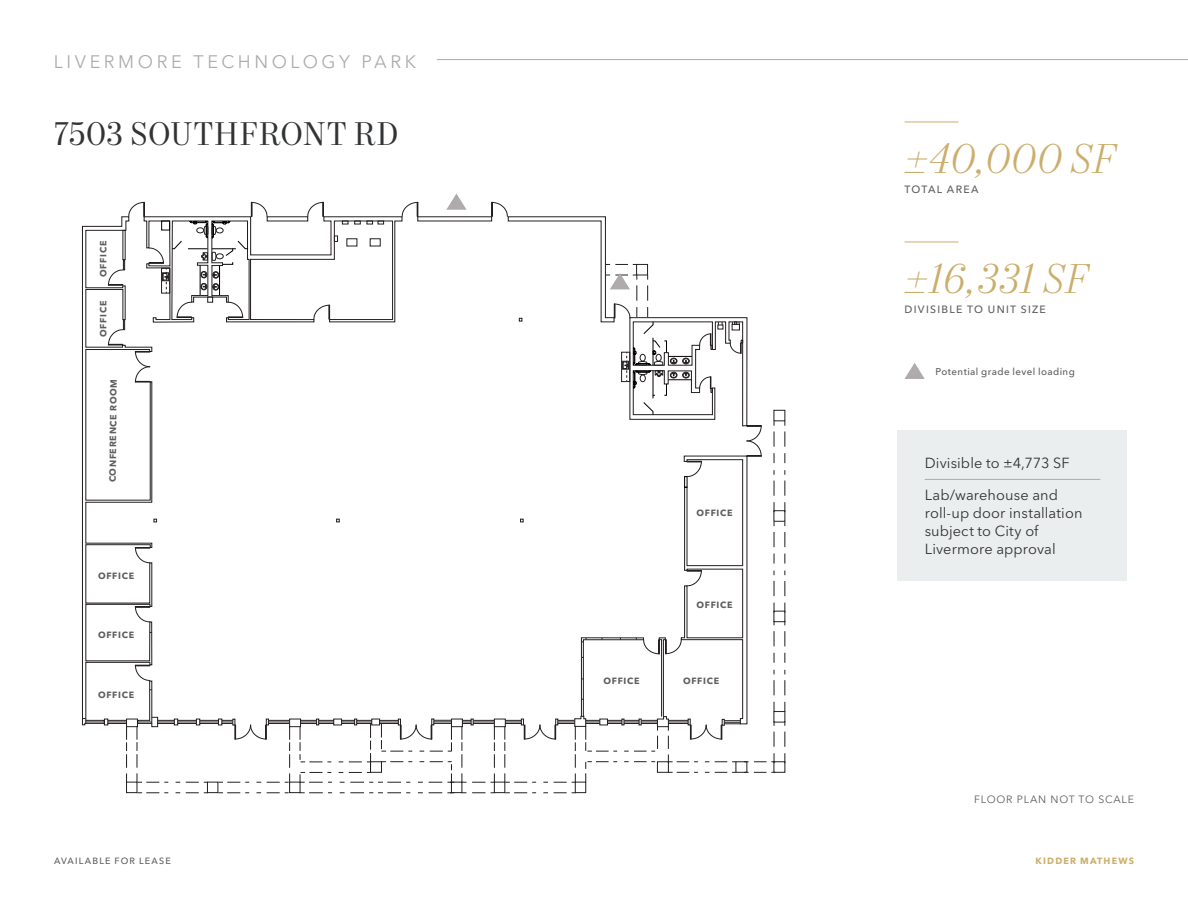
<style>
.page{position:relative;width:1188px;height:918px;background:#fff}
.page>*{position:absolute;margin:0;border:0;box-sizing:border-box;transform-origin:0 0}
.t1{font:italic 300 42px "Mort Modern 07";letter-spacing:-.005em;color:#cbae6c}
.t2{font:33px "Mort Modern 08";color:#323335}
.t3{font:18px "Avenir Next LT Pro";letter-spacing:.2em;color:#afabac}
.t4{font:14.55px/18px "Avenir Next LT Pro";letter-spacing:.005em;color:#323335}
.t5{font:500 10.5px "Avenir Next LT Pro";letter-spacing:.125em;color:#5f5d5e}
.t6{font:10.5px "Avenir Next LT Pro";letter-spacing:.08em;color:#5f5d5e}
.t7{font:500 9.75px "Avenir Next LT Pro";letter-spacing:.04em;color:#5f5d5e}
.t8{font:700 9px "Avenir Next LT Pro";letter-spacing:.08em;color:#5f5d5e}
.t9{font:500 9px "Avenir Next LT Pro";letter-spacing:.13em;color:#5f5d5e}
.t10{font:700 9px "Avenir Next LT Pro";letter-spacing:.13em;color:#cbae6c}
</style>
<div class="page">
<div style="left:289px;top:782px;width:11px;height:11px;border:1px solid #231f20"></div>
<div style="left:451px;top:782px;width:11px;height:11px;border:1px solid #231f20"></div>
<div style="left:494px;top:782px;width:11px;height:11px;border:1px solid #231f20"></div>
<div style="left:575px;top:782px;width:11px;height:11px;border:1px solid #231f20"></div>
<div style="left:207px;top:782px;width:11px;height:11px;border:1px solid #231f20"></div>
<div style="left:126px;top:782px;width:11px;height:11px;border:1px solid #231f20"></div>
<div style="left:774px;top:761px;width:11px;height:12px;border:1px solid #231f20"></div>
<div style="left:774px;top:711px;width:11px;height:11px;border:1px solid #231f20"></div>
<div style="left:774px;top:611px;width:11px;height:11px;border:1px solid #231f20"></div>
<div style="left:774px;top:510px;width:11px;height:12px;border:1px solid #231f20"></div>
<div style="left:774px;top:410px;width:11px;height:11px;border:1px solid #231f20"></div>
<svg style="left:554px;top:792px;width:22px;height:1px"></svg>
<svg style="left:505px;top:792px;width:31px;height:1px"></svg>
<svg style="left:267px;top:792px;width:22px;height:1px"></svg>
<svg style="left:218px;top:792px;width:31px;height:1px"></svg>
<svg style="left:186px;top:792px;width:22px;height:1px"></svg>
<svg style="left:137px;top:792px;width:31px;height:1px"></svg>
<svg style="left:340px;top:792px;width:70px;height:1px"></svg>
<svg style="left:300px;top:792px;width:32px;height:1px"></svg>
<svg style="left:472px;top:792px;width:13px;height:1px"></svg>
<svg style="left:429px;top:792px;width:25px;height:1px"></svg>
<svg style="left:785px;top:432px;width:1px;height:15px"></svg>
<svg style="left:785px;top:481px;width:1px;height:15px"></svg>
<svg style="left:785px;top:532px;width:1px;height:15px"></svg>
<svg style="left:785px;top:581px;width:1px;height:15px"></svg>
<svg style="left:785px;top:631px;width:1px;height:15px"></svg>
<svg style="left:785px;top:680px;width:1px;height:15px"></svg>
<svg style="left:785px;top:732px;width:1px;height:15px"></svg>
<hr style="left:904px;top:122px;width:54px;height:1px;background:#cbae6c">
<hr style="left:904px;top:242px;width:54px;height:1px;background:#cbae6c">
<div style="left:898px;top:430px;width:229px;height:151px;background:#eaeeee"></div>
<hr style="left:925px;top:479px;width:175px;height:1px;background:#afabac">
<svg style="left:904px;top:363px;width:21px;height:16px"></svg>
<svg style="left:82px;top:194px;width:693px;height:589px"></svg>
<hr style="left:437px;top:59px;width:751px;height:1px;background:#afabac">
<p class="t3" style="left:54px;top:51px;width:364px">LIVERMORE TECHNOLOGY PARK</p>
<h2 class="t2" style="left:54px;top:114px;width:346px">7503 SOUTHFRONT RD</h2>
<p class="t8" style="left:98px;top:277px;width:38px;rotate:-90deg">OFFICE</p>
<p class="t8" style="left:98px;top:337px;width:38px;rotate:-90deg">OFFICE</p>
<p class="t8" style="left:107px;top:482px;width:105px;rotate:-89deg">CONFERENCE ROOM</p>
<p class="t8" style="left:98px;top:571px;width:38px">OFFICE</p>
<p class="t8" style="left:98px;top:629px;width:38px">OFFICE</p>
<p class="t8" style="left:98px;top:689px;width:38px">OFFICE</p>
<p class="t8" style="left:697px;top:508px;width:38px">OFFICE</p>
<p class="t8" style="left:697px;top:599px;width:38px">OFFICE</p>
<p class="t8" style="left:604px;top:676px;width:38px">OFFICE</p>
<p class="t8" style="left:683px;top:676px;width:38px">OFFICE</p>
<h1 class="t1" style="left:904px;top:133px;width:211px">±40,000 SF</h1>
<p class="t5" style="left:904px;top:183px;width:76px">TOTAL AREA</p>
<h1 class="t1" style="left:904px;top:253px;width:184px">±16,331 SF</h1>
<p class="t5" style="left:904px;top:303px;width:143px">DIVISIBLE TO UNIT SIZE</p>
<p class="t7" style="left:936px;top:365px;width:141px">Potential grade level loading</p>
<p class="t4" style="left:925px;top:448px;width:146px;line-height:31.5px">Divisible to ±4,773 SF<br>Lab/warehouse and</p>
<p class="t4" style="left:925px;top:504px;width:159px">roll-up door installation subject to City of<br>Livermore approval</p>
<p class="t6" style="left:974px;top:793px;width:161px">FLOOR PLAN NOT TO SCALE</p>
<p class="t9" style="left:54px;top:855px;width:118px">AVAILABLE FOR LEASE</p>
<p class="t10" style="left:1036px;top:855px;width:100px">KIDDER MATHEWS</p>
</div>
